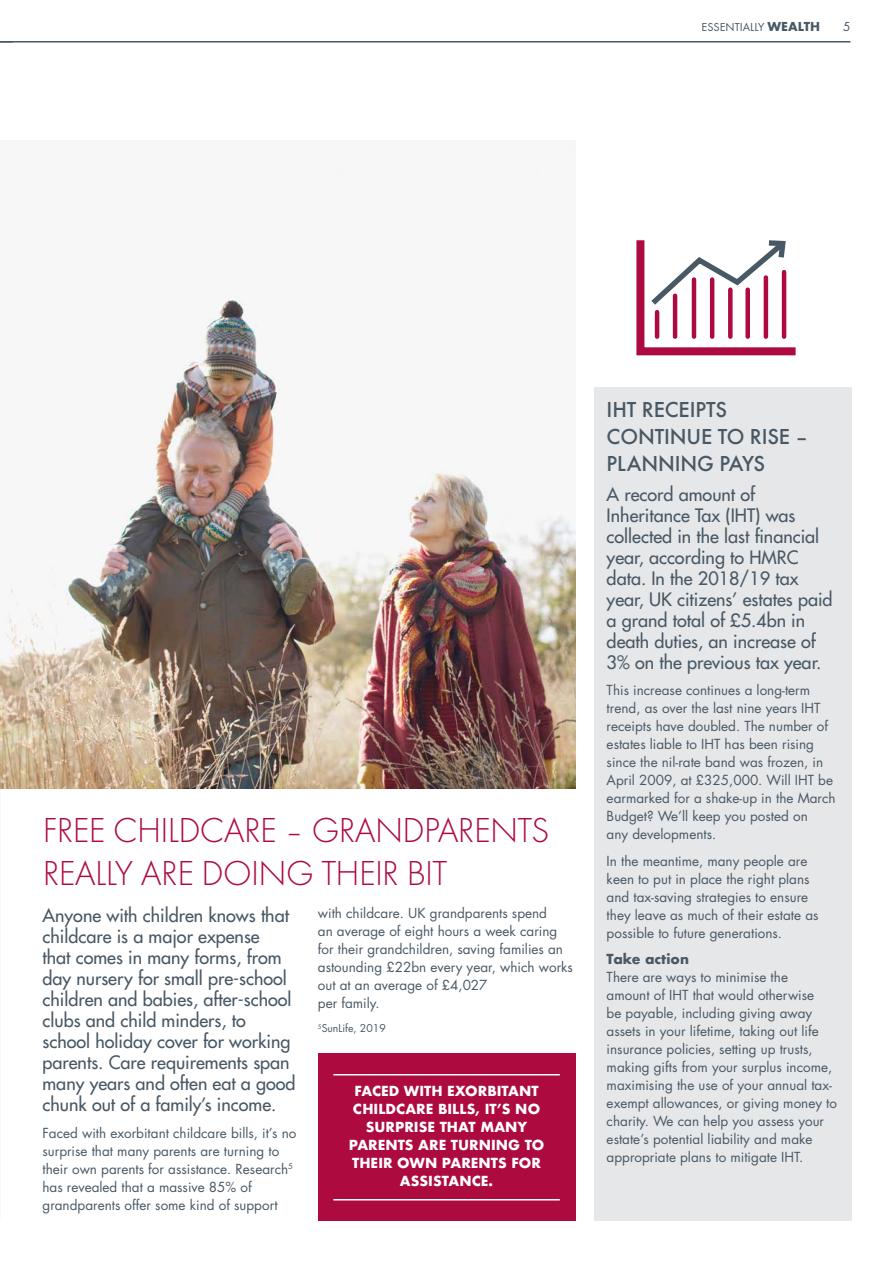
<style>
.page{position:relative;width:893px;height:1263px;background:#fff}
.page>*{position:absolute;margin:0;border:0;box-sizing:border-box;transform-origin:0 0}
.t1{font:300 36px/43.2px "Futura T";letter-spacing:-.02em;color:#ad0a40}
.t2{font:500 22.5px/27px "Futura T";letter-spacing:-.005em;color:#485865}
.t3{font:18px/21px "Futura";color:#485865}
.t4{font:13.5px/18px "Futura";color:#485865}
.t5{font:700 13.5px/18px "Futura";color:#fff;text-align:center}
.t6{font:700 13.5px "Futura";color:#485865}
.t7{font:12px "Futura T";color:#485865}
.t8{font:12px "Futura";color:#485865}
.t9{font:10.5px "Futura";color:#485865}
.s1{font-family:"Futura";font-weight:700}
</style>
<div class="page">
<hr style="left:0;top:41px;width:850px;height:2px;background:#485865">
<svg style="left:0;top:42px;width:13px;height:1px"></svg>
<div style="left:594px;top:387px;width:257px;height:833px;background:#e6e7e8"></div>
<img style="left:0;top:295px;width:575px;height:494px">
<svg style="left:636px;top:240px;width:160px;height:116px"></svg>
<hr style="left:655px;top:312px;width:4px;height:25px;background:#ad0a40">
<hr style="left:673px;top:296px;width:4px;height:41px;background:#ad0a40">
<hr style="left:692px;top:280px;width:4px;height:57px;background:#ad0a40">
<hr style="left:710px;top:280px;width:4px;height:57px;background:#ad0a40">
<div style="left:728px;top:290px;width:5px;height:47px;background:#ad0a40"></div>
<div style="left:745px;top:290px;width:5px;height:47px;background:#ad0a40"></div>
<hr style="left:764px;top:277px;width:4px;height:60px;background:#ad0a40">
<hr style="left:782px;top:272px;width:4px;height:65px;background:#ad0a40">
<div style="left:318px;top:1053px;width:257px;height:167px;background:#ad0a40"></div>
<hr style="left:333px;top:1074px;width:227px;height:1px;background:#fff">
<hr style="left:333px;top:1199px;width:227px;height:1px;background:#fff">
<p class="t7" style="left:701px;top:20px;width:120px">ESSENTIALLY <span class="s1">WEALTH</span></p>
<p class="t8" style="left:843px;top:18px;width:9px">5</p>
<h1 class="t1" style="left:43px;top:808px;width:508px">FREE CHILDCARE – GRANDPARENTS<br>REALLY ARE DOING THEIR BIT</h1>
<p class="t3" style="left:43px;top:905px;width:255px">Anyone with children knows that childcare is a major expense<br>that comes in many forms, from day nursery for small pre-school children and babies, after-school clubs and child minders, to school holiday cover for working parents. Care requirements span many years and often eat a good chunk out of a family’s income.</p>
<p class="t4" style="left:43px;top:1123px;width:255px">Faced with exorbitant childcare bills, it’s no surprise that many parents are turning to their own parents for assistance. Research<sup>5 </sup>has revealed that a massive 85% of grandparents offer some kind of support</p>
<p class="t4" style="left:318px;top:904px;width:257px">with childcare. UK grandparents spend<br>an average of eight hours a week caring for their grandchildren, saving families an astounding £22bn every year, which works out at an average of £4,027<br>per family.</p>
<p class="t9" style="left:318px;top:1021px;width:69px"><sup>5</sup>SunLife, 2019</p>
<p class="t5" style="left:349px;top:1082px;width:197px">FACED WITH EXORBITANT<br>CHILDCARE BILLS, IT’S NO<br>SURPRISE THAT MANY<br>PARENTS ARE TURNING TO<br>THEIR OWN PARENTS FOR<br>ASSISTANCE.</p>
<h2 class="t2" style="left:607px;top:396px;width:203px">IHT RECEIPTS<br>CONTINUE TO RISE –<br>PLANNING PAYS</h2>
<h3 class="t3" style="left:607px;top:483px;width:227px">A record amount of<br>Inheritance Tax (IHT) was collected in the last financial year, according to HMRC data. In the 2018/19 tax year, UK citizens’ estates paid a grand total of £5.4bn in death duties, an increase of<br>3% on the previous tax year.</h3>
<p class="t4" style="left:607px;top:681px;width:230px">This increase continues a long-term trend, as over the last nine years IHT receipts have doubled. The number of estates liable to IHT has been rising since the nil-rate band was frozen, in April 2009, at £325,000. Will IHT be earmarked for a shake-up in the March Budget? We’ll keep you posted on<br>any developments.</p>
<p class="t4" style="left:607px;top:851px;width:213px">In the meantime, many people are keen to put in place the right plans and tax-saving strategies to ensure they leave as much of their estate as possible to future generations.</p>
<p class="t6" style="left:607px;top:949px;width:84px">Take action</p>
<p class="t4" style="left:607px;top:968px;width:232px">There are ways to minimise the<br>amount of IHT that would otherwise<br>be payable, including giving away assets in your lifetime, taking out life insurance policies, setting up trusts, making gifts from your surplus income, maximising the use of your annual tax&shy;exempt allowances, or giving money to charity. We can help you assess your estate’s potential liability and make appropriate plans to mitigate IHT.</p>
</div>
